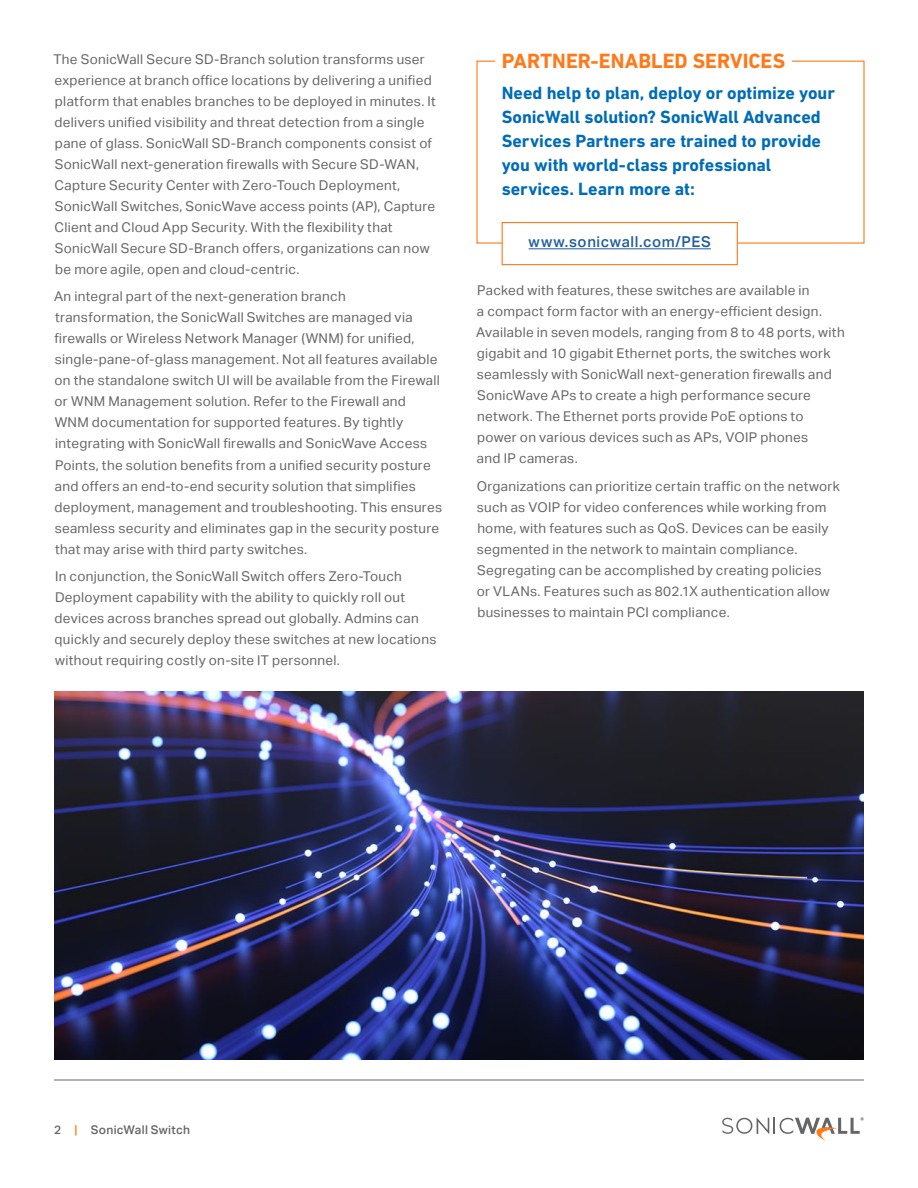
<style>
.page{position:relative;width:918px;height:1188px;background:#fff}
.page>*{position:absolute;margin:0;border:0;box-sizing:border-box;transform-origin:0 0}
.t1{font:700 21px "DIN Next LT Pro";color:#ff791a}
.t2{font:700 18px/24px "DIN Next LT Pro";letter-spacing:-.005em;color:#006cb6}
.t3{font:500 15px "Aktiv Grotesk";letter-spacing:.035em;color:#215e9e}
.t4{font:13.5px/21px "Aktiv Grotesk";letter-spacing:.02em;color:#666}
.t5{font:500 12px "Aktiv Grotesk";letter-spacing:.025em;color:#666}
.s1{color:#ff791a}
</style>
<div class="page">
<svg style="left:722px;top:1117px;width:142px;height:24px"></svg>
<hr style="left:54px;top:1080px;width:810px;height:1px;background:#666">
<hr style="left:529px;top:248px;width:182px;height:1px;background:#215e9e">
<div style="left:502px;top:222px;width:236px;height:43px;border:1px solid #ff791a"></div>
<img style="left:54px;top:691px;width:810px;height:369px">
<p class="t4" style="left:53px;top:48px;width:384px">The SonicWall Secure SD-Branch solution transforms user experience at branch office locations by delivering a unified platform that enables branches to be deployed in minutes. It delivers unified visibility and threat detection from a single pane of glass. SonicWall SD-Branch components consist of SonicWall next-generation firewalls with Secure SD-WAN, Capture Security Center with Zero-Touch Deployment, SonicWall Switches, SonicWave access points (AP), Capture Client and Cloud App Security. With the flexibility that SonicWall Secure SD-Branch offers, organizations can now be more agile, open and cloud-centric.</p>
<p class="t4" style="left:54px;top:286px;width:390px">An integral part of the next-generation branch transformation, the SonicWall Switches are managed via firewalls or Wireless Network Manager (WNM) for unified, single-pane-of-glass management. Not all features available on the standalone switch UI will be available from the Firewall or WNM Management solution. Refer to the Firewall and WNM documentation for supported features. By tightly integrating with SonicWall firewalls and SonicWave Access Points, the solution benefits from a unified security posture and offers an end-to-end security solution that simplifies deployment, management and troubleshooting. This ensures seamless security and eliminates gap in the security posture that may arise with third party switches.</p>
<p class="t4" style="left:55px;top:566px;width:383px">In conjunction, the SonicWall Switch offers Zero-Touch Deployment capability with the ability to quickly roll out devices across branches spread out globally. Admins can quickly and securely deploy these switches at new locations without requiring costly on-site IT personnel.</p>
<h1 class="t1" style="left:502px;top:49px;width:285px">PARTNER-ENABLED SERVICES</h1>
<h2 class="t2" style="left:502px;top:81px;width:335px">Need help to plan, deploy or optimize your SonicWall solution? SonicWall Advanced Services Partners are trained to provide you with world-class professional services. Learn more at:</h2>
<p class="t3" style="left:529px;top:233px;width:184px">www.sonicwall.com/PES</p>
<p class="t4" style="left:476px;top:280px;width:370px">Packed with features, these switches are available in<br>a compact form factor with an energy-efficient design.<br>Available in seven models, ranging from 8 to 48 ports, with gigabit and 10 gigabit Ethernet ports, the switches work seamlessly with SonicWall next-generation firewalls and SonicWave APs to create a high performance secure network. The Ethernet ports provide PoE options to power on various devices such as APs, VOIP phones<br>and IP cameras.</p>
<p class="t4" style="left:477px;top:475px;width:365px">Organizations can prioritize certain traffic on the network such as VOIP for video conferences while working from home, with features such as QoS. Devices can be easily segmented in the network to maintain compliance.<br>Segregating can be accomplished by creating policies<br>or VLANs. Features such as 802.1X authentication allow businesses to maintain PCI compliance.</p>
<p class="t5" style="left:54px;top:1123px;width:138px">2 <span class="s1">|</span> SonicWall Switch</p>
</div>
